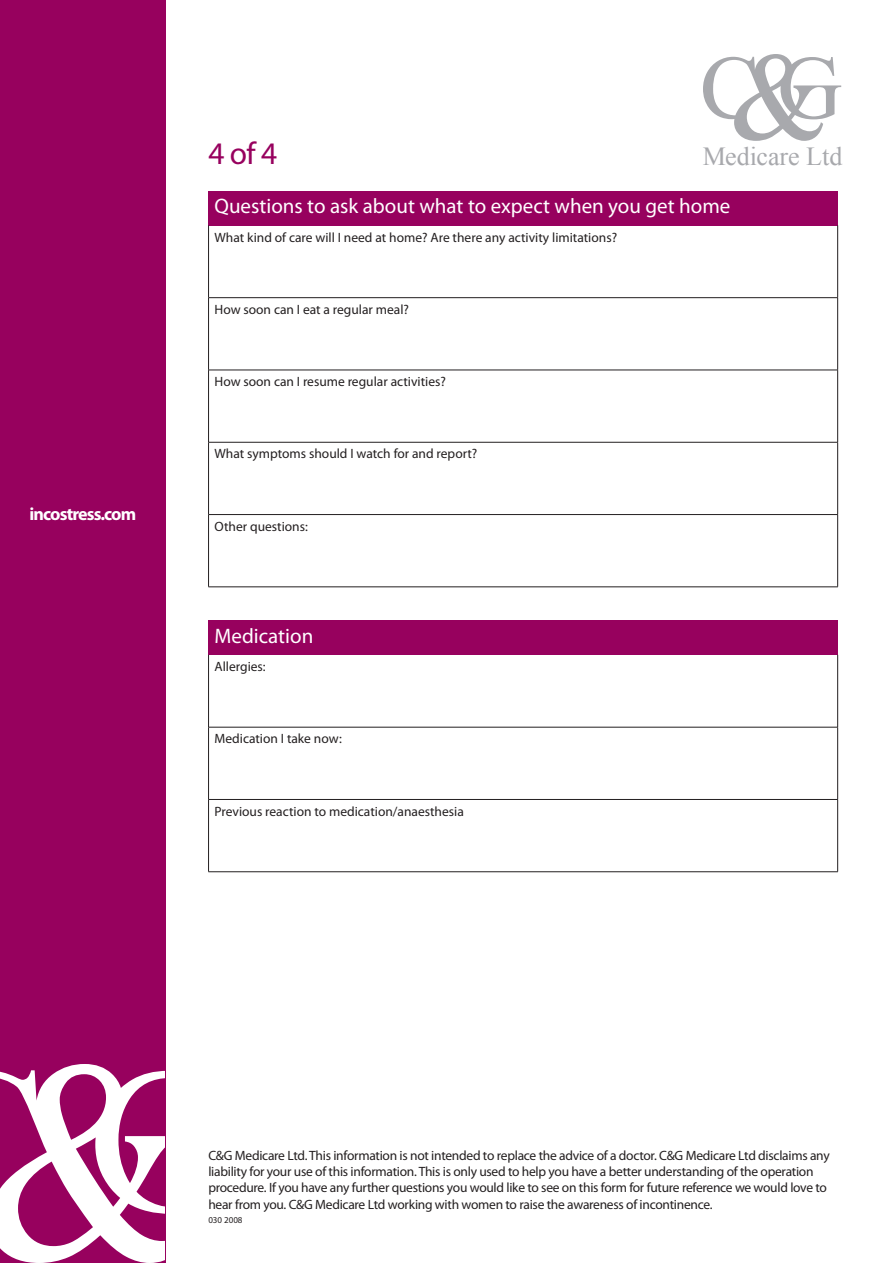
<style>
.page{position:relative;width:893px;height:1263px;background:#fff}
.page>*{position:absolute;margin:0;border:0;box-sizing:border-box;transform-origin:0 0}
.t1{font:31.5px "Myriad Pro";color:#97015e}
.t2{font:26.1px "Times New Roman";color:#a8a9ad}
.t3{font:21px "Myriad Pro";color:#fff}
.t4{font:700 18px "Myriad Pro";letter-spacing:-.05em;color:#fff}
.t5{font:13.5px/16.2px "Myriad Pro";letter-spacing:-.02em;color:#231f20}
.t6{font:13.5px "Myriad Pro";color:#231f20}
.t7{font:9px "Myriad Pro";color:#231f20}
</style>
<div class="page">
<svg style="left:703px;top:54px;width:138px;height:87px"></svg>
<div style="left:0;top:0;width:166px;height:1263px;background:#97015e"></div>
<svg style="left:0;top:1064px;width:165px;height:199px"></svg>
<div style="left:209px;top:191px;width:629px;height:34px;background:#97015e"></div>
<hr style="left:208px;top:225px;width:1px;height:72px;background:#231f20">
<hr style="left:837px;top:225px;width:1px;height:72px;background:#231f20">
<hr style="left:208px;top:297px;width:630px;height:1px;background:#231f20">
<hr style="left:208px;top:298px;width:1px;height:72px;background:#231f20">
<hr style="left:837px;top:298px;width:1px;height:72px;background:#231f20">
<hr style="left:208px;top:370px;width:630px;height:1px;background:#231f20">
<hr style="left:208px;top:370px;width:1px;height:72px;background:#231f20">
<hr style="left:837px;top:370px;width:1px;height:72px;background:#231f20">
<hr style="left:208px;top:442px;width:630px;height:1px;background:#231f20">
<hr style="left:208px;top:442px;width:1px;height:72px;background:#231f20">
<hr style="left:837px;top:442px;width:1px;height:72px;background:#231f20">
<hr style="left:208px;top:514px;width:630px;height:1px;background:#231f20">
<hr style="left:208px;top:515px;width:1px;height:72px;background:#231f20">
<hr style="left:837px;top:515px;width:1px;height:72px;background:#231f20">
<hr style="left:208px;top:587px;width:630px;height:1px;background:#231f20">
<div style="left:209px;top:621px;width:629px;height:34px;background:#97015e"></div>
<hr style="left:208px;top:655px;width:1px;height:72px;background:#231f20">
<hr style="left:837px;top:655px;width:1px;height:72px;background:#231f20">
<hr style="left:208px;top:727px;width:630px;height:1px;background:#231f20">
<hr style="left:208px;top:727px;width:1px;height:72px;background:#231f20">
<hr style="left:837px;top:727px;width:1px;height:72px;background:#231f20">
<hr style="left:208px;top:799px;width:630px;height:1px;background:#231f20">
<hr style="left:208px;top:800px;width:1px;height:71px;background:#231f20">
<hr style="left:837px;top:800px;width:1px;height:71px;background:#231f20">
<hr style="left:208px;top:871px;width:630px;height:1px;background:#231f20">
<h3 class="t4" style="left:30px;top:503px;width:108px">incostress.com</h3>
<h1 class="t1" style="left:208px;top:134px;width:71px">4 of 4</h1>
<h2 class="t2" style="left:703px;top:141px;width:141px">Medicare Ltd</h2>
<h3 class="t3" style="left:215px;top:193px;width:517px">Questions to ask about what to expect when you get home</h3>
<p class="t6" style="left:215px;top:229px;width:404px">What kind of care will I need at home? Are there any activity limitations?</p>
<p class="t6" style="left:215px;top:301px;width:196px">How soon can I eat a regular meal?</p>
<p class="t6" style="left:215px;top:373px;width:233px">How soon can I resume regular activities?</p>
<p class="t6" style="left:215px;top:445px;width:264px">What symptoms should I watch for and report?</p>
<p class="t6" style="left:215px;top:518px;width:95px">Other questions:</p>
<h3 class="t3" style="left:215px;top:623px;width:100px">Medication</h3>
<p class="t6" style="left:215px;top:658px;width:53px">Allergies:</p>
<p class="t6" style="left:215px;top:730px;width:129px">Medication I take now:</p>
<p class="t6" style="left:215px;top:803px;width:251px">Previous reaction to medication/anaesthesia</p>
<p class="t5" style="left:208px;top:1147px;width:623px">C&amp;G Medicare Ltd. This information is not intended to replace the advice of a doctor. C&amp;G Medicare Ltd disclaims any liability for your use of this information. This is only used to help you have a better understanding of the operation procedure. If you have any further questions you would like to see on this form for future reference we would love to hear from you. C&amp;G Medicare Ltd working with women to raise the awareness of incontinence.</p>
<p class="t7" style="left:208px;top:1215px;width:36px">030 2008</p>
</div>
